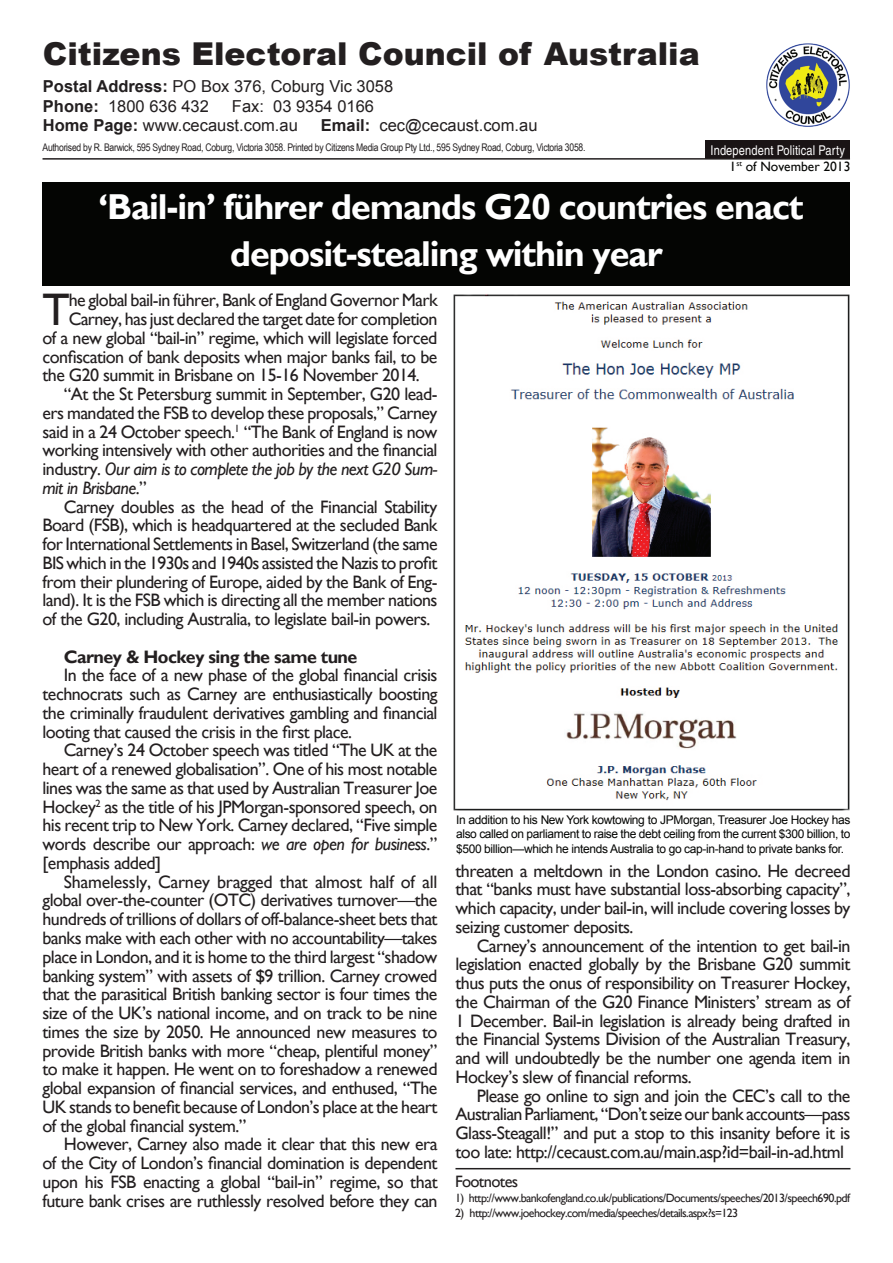
<style>
.page{position:relative;width:893px;height:1263px;background:#fff}
.page>*{position:absolute;margin:0;border:0;box-sizing:border-box;transform-origin:0 0}
.bt1{font:45.6px "Gill Sans";color:#231f20}
.Heading_1{font:700 36px/46.5px "Gill Sans";letter-spacing:-.03em;color:#fff;text-align:center}
.hl16{font:900 31.5px "Arial";color:#231f20}
.bt1-2{font:18px/18.8px "Gill Sans";letter-spacing:-.03em;color:#231f20;text-align:justify}
.bt1-3{font:700 18px "Gill Sans";letter-spacing:-.03em;color:#231f20}
.t1{font:16.5px "Arial";color:#231f20}
.bt1-4{font:16.5px "Gill Sans";letter-spacing:-.04em;color:#231f20}
.bt1-5{font:condensed 13.5px "Helvetica";letter-spacing:.01em;color:#fff}
.bt1-6{font:13.5px "Gill Sans";color:#040503}
.Caption2{font:12px/14.4px "Arial";letter-spacing:-.03em;color:#040503;text-align:justify}
.bt1-7{font:12px "Gill Sans";letter-spacing:-.045em;color:#231f20}
.t2{font:10.5px "Arial Narrow";letter-spacing:-.025em;color:#231f20}
.s1{font-weight:700}
.s2{font-style:italic}
</style>
<div class="page">
<div style="left:705px;top:141px;width:145px;height:18px;background:#1a1415"></div>
<hr style="left:43px;top:158px;width:807px;height:2px;background:#231f20">
<img style="left:766px;top:43px;width:84px;height:84px">
<div style="left:43px;top:182px;width:807px;height:103px;background:#040503"></div>
<hr style="left:455px;top:1168px;width:395px;height:1px;background:#231f20">
<img style="left:453px;top:294px;width:397px;height:517px">
<p class="hl16" style="left:43px;top:31px;width:658px">Citizens Electoral Council of Australia</p>
<p class="t1" style="left:43px;top:75px;width:352px"><span class="s1">Postal Address:</span> PO Box 376, Coburg Vic 3058</p>
<p class="t1" style="left:43px;top:95px;width:168px"><span class="s1">Phone:</span> 1800 636 432</p>
<p class="t1" style="left:232px;top:95px;width:144px">Fax: 03 9354 0166</p>
<p class="t1" style="left:43px;top:114px;width:256px"><span class="s1">Home Page:</span> www.cecaust.com.au</p>
<p class="t1" style="left:321px;top:114px;width:218px"><span class="s1">Email:</span> cec@cecaust.com.au</p>
<p class="t2" style="left:43px;top:140px;width:544px">Authorised by R. Barwick, 595 Sydney Road, Coburg, Victoria 3058. Printed by Citizens Media Group Pty Ltd., 595 Sydney Road, Coburg, Victoria 3058.</p>
<p class="bt1-5" style="left:710px;top:142px;width:136px">Independent Political Party</p>
<p class="bt1-6" style="left:730px;top:158px;width:122px">1<sup>st</sup> of November 2013</p>
<p class="Heading_1" style="left:98px;top:184px;width:707px">‘Bail-in’ führer demands G20 countries enact deposit-stealing within year</p>
<p class="bt1" style="left:43px;top:283px;width:29px">T</p>
<p class="bt1-2" style="left:69px;top:291px;width:370px">he global bail-in führer, Bank of England Governor Mark</p>
<p class="bt1-2" style="left:69px;top:310px;width:370px">Carney, has just declared the target date for completion</p>
<p class="bt1-2" style="left:43px;top:328px;width:396px">of a new global “bail-in” regime, which will legislate forced</p>
<p class="bt1-2" style="left:43px;top:347px;width:396px">confiscation of bank deposits when major banks fail, to be</p>
<p class="bt1-2" style="left:43px;top:366px;width:379px">the G20 summit in Brisbane on 15-16 November 2014.</p>
<p class="bt1-2" style="left:43px;top:385px;width:396px;text-indent:21px">“At the St Petersburg summit in September, G20 lead&shy;ers mandated the FSB to develop these proposals,” Carney said in a 24 October speech.<sup>1</sup> “The Bank of England is now working intensively with other authorities and the financial industry. <span class="s2">Our aim is to complete the job by the next G20 Sum&shy;mit in Brisbane</span>.”</p>
<p class="bt1-2" style="left:43px;top:497px;width:397px;text-indent:21px">Carney doubles as the head of the Financial Stability Board (FSB), which is headquartered at the secluded Bank for International Settlements in Basel, Switzerland (the same BIS which in the 1930s and 1940s assisted the Nazis to profit from their plundering of Europe, aided by the Bank of Eng&shy;land). It is the FSB which is directing all the member nations of the G20, including Australia, to legislate bail-in powers.</p>
<p class="bt1-3" style="left:64px;top:646px;width:295px">Carney &amp; Hockey sing the same tune</p>
<p class="bt1-2" style="left:43px;top:666px;width:396px;text-indent:21px">In the face of a new phase of the global financial crisis technocrats such as Carney are enthusiastically boosting the criminally fraudulent derivatives gambling and financial looting that caused the crisis in the first place.</p>
<p class="bt1-2" style="left:43px;top:741px;width:396px;text-indent:21px">Carney’s 24 October speech was titled “The UK at the heart of a renewed globalisation”. One of his most notable lines was the same as that used by Australian Treasurer Joe Hockey<sup>2</sup> as the title of his JPMorgan-sponsored speech, on his recent trip to New York. Carney declared, “Five simple words describe our approach: <span class="s2">we are open for business</span>.” [emphasis added]</p>
<p class="bt1-2" style="left:43px;top:872px;width:397px;text-indent:21px">Shamelessly, Carney bragged that almost half of all global over-the-counter (OTC) derivatives turnover—the hundreds of trillions of dollars of off-balance-sheet bets that banks make with each other with no accountability—takes place in London, and it is home to the third largest “shadow banking system” with assets of $9 trillion. Carney crowed that the parasitical British banking sector is four times the size of the UK’s national income, and on track to be nine times the size by 2050. He announced new measures to provide British banks with more “cheap, plentiful money” to make it happen. He went on to foreshadow a renewed global expansion of financial services, and enthused, “The UK stands to benefit because of London’s place at the heart of the global financial system.”</p>
<p class="bt1-2" style="left:43px;top:1135px;width:397px;text-indent:21px">However, Carney also made it clear that this new era of the City of London’s financial domination is dependent upon his FSB enacting a global “bail-in” regime, so that future bank crises are ruthlessly resolved before they can</p>
<p class="Caption2" style="left:456px;top:813px;width:396px">In addition to his New York kowtowing to JPMorgan, Treasurer Joe Hockey has also called on parliament to raise the debt ceiling from the current $300 billion, to $500 billion—which he intends Australia to go cap-in-hand to private banks for.</p>
<p class="bt1-2" style="left:455px;top:861px;width:397px">threaten a meltdown in the London casino. He decreed that “banks must have substantial loss-absorbing capacity”, which capacity, under bail-in, will include covering losses by seizing customer deposits.</p>
<p class="bt1-2" style="left:455px;top:936px;width:396px;text-indent:21px">Carney’s announcement of the intention to get bail-in legislation enacted globally by the Brisbane G20 summit thus puts the onus of responsibility on Treasurer Hockey, the Chairman of the G20 Finance Ministers’ stream as of 1 December. Bail-in legislation is already being drafted in the Financial Systems Division of the Australian Treasury, and will undoubtedly be the number one agenda item in Hockey’s slew of financial reforms.</p>
<p class="bt1-2" style="left:455px;top:1086px;width:396px;text-indent:21px">Please go online to sign and join the CEC’s call to the Australian Parliament, “Don’t seize our bank accounts—pass Glass-Steagall!” and put a stop to this insanity before it is too late: http://cecaust.com.au/main.asp?id=bail-in-ad.html</p>
<p class="bt1-4" style="left:455px;top:1172px;width:65px">Footnotes</p>
<p class="bt1-7" style="left:455px;top:1191px;width:397px">1) http://www.bankofengland.co.uk/publications/Documents/speeches/2013/speech690.pdf</p>
<p class="bt1-7" style="left:455px;top:1206px;width:285px">2) http://www.joehockey.com/media/speeches/details.aspx?s=123</p>
</div>
